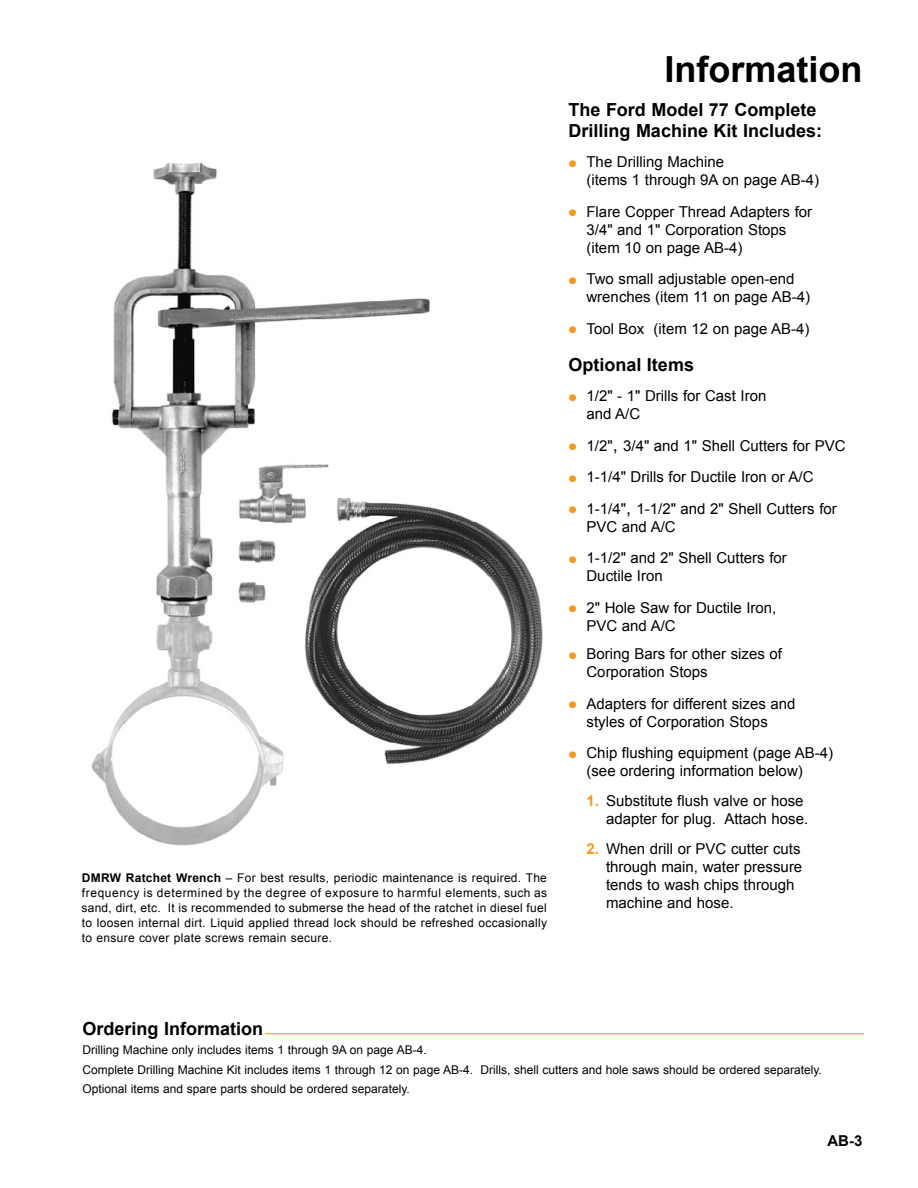
<style>
.page{position:relative;width:918px;height:1188px;background:#fff}
.page>*{position:absolute;margin:0;border:0;box-sizing:border-box;transform-origin:0 0}
.t1{font:700 36px "Arial";color:#000}
.t2{font:700 18px/21px "Arial";color:#000}
.t3{font:15px/18px "Arial";color:#000}
.t4{font:700 15px "Arial";color:#000}
.t5{font:12px/15px "Arial";color:#000}
.s1{font-weight:700}
.s2{font-weight:700;font-size:24px;color:#f8971d}
.s3{font-size:18px}
.s4{font-weight:700;color:#f8971d}
</style>
<div class="page">
<img style="left:91px;top:162px;width:452px;height:684px">
<hr style="left:265px;top:1033px;width:599px;height:1px;background:#f8971d">
<p class="t5" style="left:81px;top:870px;width:467px;text-align:justify"><span class="s1">DMRW Ratchet Wrench</span> – For best results, periodic maintenance is required. The frequency is determined by the degree of exposure to harmful elements, such as sand, dirt, etc. It is recommended to submerse the head of the ratchet in diesel fuel to loosen internal dirt. Liquid applied thread lock should be refreshed occasionally to ensure cover plate screws remain secure.</p>
<h1 class="t1" style="left:665px;top:45px;width:200px">Information</h1>
<p class="t2" style="left:568px;top:100px;width:255px">The Ford Model 77 Complete<br>Drilling Machine Kit Includes:</p>
<p class="t3" style="left:587px;top:153px;width:234px;text-indent:-18px"><span class="s2">•</span> The Drilling Machine<br>(items 1 through 9A on page AB-4)</p>
<p class="t3" style="left:587px;top:203px;width:227px;text-indent:-18px"><span class="s2">•</span> Flare Copper Thread Adapters for<br>3/4" and 1" Corporation Stops (item 10 on page AB-4)</p>
<p class="t3" style="left:587px;top:270px;width:225px;text-indent:-18px"><span class="s2">•</span> Two small adjustable open-end wrenches (item 11 on page AB-4)</p>
<p class="t3" style="left:568px;top:320px;width:243px"><span class="s2">•</span> Tool Box (item 12 on page AB-4)</p>
<p class="t2" style="left:568px;top:355px;width:127px">Optional Items</p>
<p class="t3" style="left:587px;top:387px;width:181px;text-indent:-18px"><span class="s2">•</span> 1/2" - 1" Drills for Cast Iron and A/C</p>
<p class="t3" style="left:568px;top:437px;width:279px"><span class="s2">•</span> 1/2"<span class="s3">,</span> 3/4" and 1" Shell Cutters for PVC</p>
<p class="t3" style="left:568px;top:468px;width:247px"><span class="s2">•</span> 1-1/4" Drills for Ductile Iron or A/C</p>
<p class="t3" style="left:587px;top:500px;width:252px;text-indent:-18px"><span class="s2">•</span> 1-1/4"<span class="s3">,</span> 1-1/2" and 2" Shell Cutters for<br>PVC and A/C</p>
<p class="t3" style="left:587px;top:549px;width:202px;text-indent:-18px"><span class="s2">•</span> 1-1/2" and 2" Shell Cutters for<br>Ductile Iron</p>
<p class="t3" style="left:587px;top:599px;width:191px;text-indent:-18px"><span class="s2">•</span> 2" Hole Saw for Ductile Iron,<br>PVC and A/C</p>
<p class="t3" style="left:587px;top:645px;width:197px;text-indent:-18px"><span class="s2">•</span> Boring Bars for other sizes of<br>Corporation Stops</p>
<p class="t3" style="left:587px;top:695px;width:211px;text-indent:-18px"><span class="s2">•</span> Adapters for different sizes and styles of Corporation Stops</p>
<p class="t3" style="left:587px;top:744px;width:248px;text-indent:-18px"><span class="s2">•</span> Chip flushing equipment (page AB-4) (see ordering information below)</p>
<p class="t3" style="left:586px;top:792px;width:221px;text-align:right"><span class="s4">1.</span> Substitute flush valve or hose adapter for plug. Attach hose.</p>
<p class="t3" style="left:606px;top:840px;width:198px;text-indent:-20px"><span class="s4">2.</span> When drill or PVC cutter cuts through main, water pressure tends to wash chips through machine and hose.</p>
<p class="t2" style="left:82px;top:1018px;width:182px">Ordering Information</p>
<p class="t5" style="left:82px;top:1040px;width:739px;line-height:19.5px">Drilling Machine only includes items 1 through 9A on page AB-4.<br>Complete Drilling Machine Kit includes items 1 through 12 on page AB-4. Drills, shell cutters and hole saws should be ordered separately.<br>Optional items and spare parts should be ordered separately.</p>
<p class="t4" style="left:827px;top:1131px;width:36px">AB-3</p>
</div>
